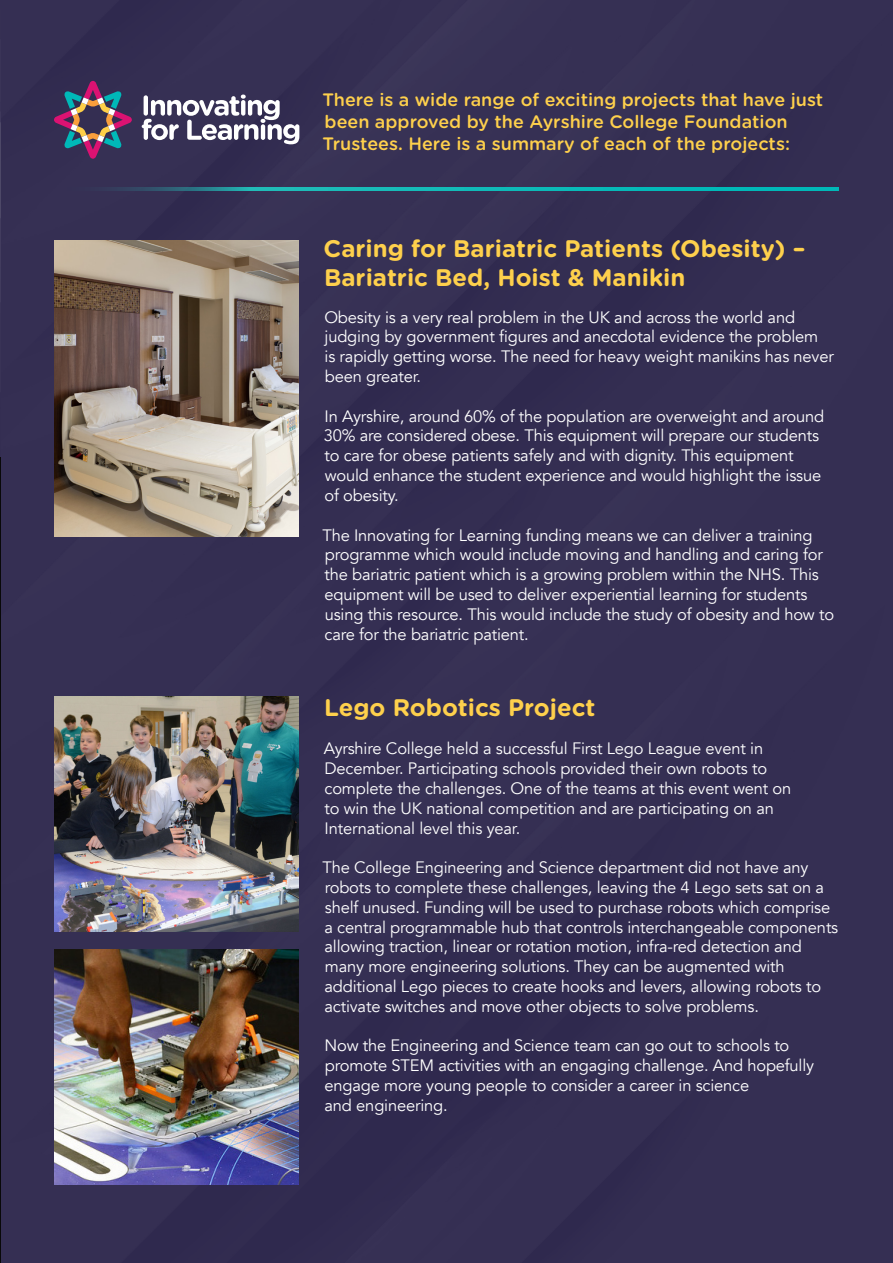
<style>
.page{position:relative;width:893px;height:1263px;background:#352f53}
.page>*{position:absolute;margin:0;border:0;box-sizing:border-box;transform-origin:0 0}
.t1{font:700 24px/28.8px "Gotham Rounded";color:#fed04c}
.t2{font:500 18px/21.6px "Gotham Rounded";color:#fed04c}
.t3{font:16.5px/19.8px "Avenir";letter-spacing:-.01em;color:#fff}
</style>
<div class="page">
<hr style="left:0;top:457px;width:1px;height:806px;background:#090909">
<svg style="left:142px;top:95px;width:157px;height:49px"></svg>
<svg style="left:54px;top:81px;width:78px;height:78px;background:#594b65"></svg>
<img style="left:54px;top:240px;width:245px;height:296px">
<img style="left:54px;top:697px;width:245px;height:234px">
<img style="left:54px;top:949px;width:245px;height:236px">
<svg style="left:54px;top:187px;width:785px;height:4px;background:#15a2a6"></svg>
<p class="t2" style="left:322px;top:89px;width:502px">There is a wide range of exciting projects that have just been approved by the Ayrshire College Foundation<br>Trustees. Here is a summary of each of the projects:</p>
<p class="t1" style="left:324px;top:233px;width:483px">Caring for Bariatric Patients (Obesity) –<br>Bariatric Bed, Hoist &amp; Manikin</p>
<p class="t3" style="left:324px;top:307px;width:511px">Obesity is a very real problem in the UK and across the world and judging by government figures and anecdotal evidence the problem<br>is rapidly getting worse. The need for heavy weight manikins has never been greater.</p>
<p class="t3" style="left:324px;top:406px;width:502px">In Ayrshire, around 60% of the population are overweight and around 30% are considered obese. This equipment will prepare our students to care for obese patients safely and with dignity. This equipment would enhance the student experience and would highlight the issue of obesity.</p>
<p class="t3" style="left:322px;top:525px;width:513px">The Innovating for Learning funding means we can deliver a training programme which would include moving and handling and caring for the bariatric patient which is a growing problem within the NHS. This equipment will be used to deliver experiential learning for students using this resource. This would include the study of obesity and how to care for the bariatric patient.</p>
<p class="t1" style="left:324px;top:692px;width:273px">Lego Robotics Project</p>
<p class="t3" style="left:324px;top:739px;width:469px">Ayrshire College held a successful First Lego League event in December. Participating schools provided their own robots to complete the challenges. One of the teams at this event went on to win the UK national competition and are participating on an International level this year.</p>
<p class="t3" style="left:322px;top:858px;width:517px">The College Engineering and Science department did not have any robots to complete these challenges, leaving the 4 Lego sets sat on a shelf unused. Funding will be used to purchase robots which comprise a central programmable hub that controls interchangeable components allowing traction, linear or rotation motion, infra-red detection and many more engineering solutions. They can be augmented with additional Lego pieces to create hooks and levers, allowing robots to activate switches and move other objects to solve problems.</p>
<p class="t3" style="left:324px;top:1036px;width:491px">Now the Engineering and Science team can go out to schools to promote STEM activities with an engaging challenge. And hopefully engage more young people to consider a career in science</p>
<p class="t3" style="left:325px;top:1095px;width:125px">and engineering.</p>
</div>
